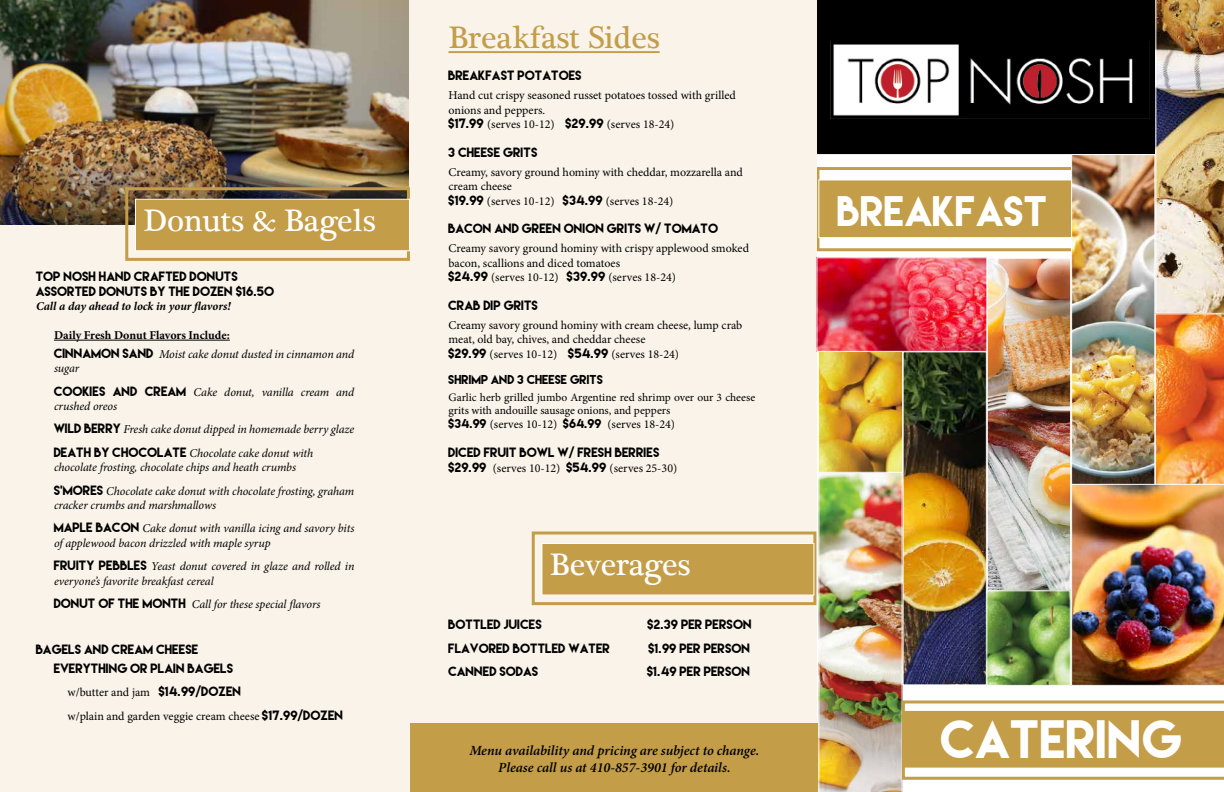
<style>
.page{position:relative;width:1224px;height:792px;background:#fff}
.page>*{position:absolute;margin:0;border:0;box-sizing:border-box;transform-origin:0 0}
.t1{font:48px "Lemon Milk";color:#fff}
.t2{font:38px "Lemon Milk";color:#fff}
.t3{font:32px "Plantagenet Cherokee";color:#fff}
.t4{font:32px "Plantagenet Cherokee";color:#c39d48}
.t5{font:italic 600 14px/16.8px "Minion Pro";letter-spacing:-.005em;color:#000;text-align:center}
.t6{font:12px/14.4px "Minion Pro";color:#000}
.t7{font:italic 12px/23.4px "Minion Pro";letter-spacing:-.005em;color:#000}
.t8{font:12px/14.4px "Lemon Milk";color:#000}
.t9{font:italic 700 12px "Minion Pro";letter-spacing:-.005em;color:#000}
.t10{font:11.5px/12.5px "Minion Pro";color:#000}
.t11{font:11.5px "Lemon Milk";color:#000}
.s1{font-weight:700;font-style:normal}
.s2{font-family:"Lemon Milk";font-style:normal}
.s3{font-family:"Lemon Milk"}
.s4{font-family:"Lemon Milk";font-size:11.5px}
</style>
<div class="page">
<div style="left:0;top:0;width:817px;height:792px;background:#f9f3e9"></div>
<hr style="left:54px;top:340px;width:176px;height:1px;background:#000">
<hr style="left:448px;top:51px;width:212px;height:2px;background:#c39d48">
<img style="left:0;top:0;width:409px;height:224px">
<div style="left:125px;top:187px;width:285px;height:74px;border:3px solid #c39d48"></div>
<div style="left:135px;top:199px;width:275px;height:52px;background:#c39d48;border:1px solid #fff"></div>
<div style="left:532px;top:532px;width:284px;height:73px;border:3px solid #c39d48"></div>
<div style="left:541px;top:543px;width:273px;height:53px;background:#c39d48;border:1px solid #fff"></div>
<div style="left:410px;top:724px;width:408px;height:68px;background:#c39d48"></div>
<img style="left:816px;top:0;width:408px;height:792px">
<img style="left:831px;top:42px;width:318px;height:77px">
<h3 class="t3" style="left:144px;top:201px;width:234px">Donuts &amp; Bagels</h3>
<p class="t8" style="left:36px;top:269px;width:240px">TOP NOSH HAND CRAFTED DONUTS<br>ASSORTED DONUTS BY THE DOZEN $16.50</p>
<p class="t9" style="left:36px;top:298px;width:196px">Call a day ahead to lock in your flavors!</p>
<p class="t7" style="left:54px;top:326px;width:302px;line-height:18.9px"><span class="s1">Daily Fresh Donut Flavors Include:<br></span><span class="s2">CINNAMON SAND</span> Moist cake donut dusted in cinnamon and</p>
<p class="t7" style="left:54px;top:357px;width:302px">sugar<br><span class="s2">COOKIES AND CREAM</span> Cake donut, vanilla cream and</p>
<p class="t7" style="left:54px;top:394px;width:302px">crushed oreos<br><span class="s2">WILD BERRY</span> Fresh cake donut dipped in homemade berry glaze<br><span class="s2">DEATH BY CHOCOLATE</span> Chocolate cake donut with</p>
<p class="t7" style="left:54px;top:456px;width:302px">chocolate frosting, chocolate chips and heath crumbs<br><span class="s2">S’MORES</span> Chocolate cake donut with chocolate frosting, graham</p>
<p class="t7" style="left:54px;top:493px;width:302px">cracker crumbs and marshmallows<br><span class="s2">MAPLE BACON</span> Cake donut with vanilla icing and savory bits</p>
<p class="t7" style="left:54px;top:531px;width:302px">of applewood bacon drizzled with maple syrup<br><span class="s2">FRUITY PEBBLES</span> Yeast donut covered in glaze and rolled in</p>
<p class="t7" style="left:54px;top:569px;width:268px">everyone’s favorite breakfast cereal<br><span class="s2">DONUT OF THE MONTH</span> Call for these special flavors</p>
<p class="t8" style="left:54px;top:640px;width:181px;line-height:18.9px;text-indent:-18px">BAGELS AND CREAM CHEESE<br>EVERYTHING OR PLAIN BAGELS</p>
<p class="t6" style="left:67px;top:681px;width:278px;line-height:23.4px">w/butter and jam <span class="s3">$14.99/DOZEN<br></span>w/plain and garden veggie cream cheese <span class="s3">$17.99/DOZEN</span></p>
<h3 class="t4" style="left:448px;top:17px;width:213px">Breakfast Sides</h3>
<p class="t8" style="left:448px;top:68px;width:135px">BREAKFAST POTATOES</p>
<p class="t6" style="left:448px;top:88px;width:289px">Hand cut crispy seasoned russet potatoes tossed with grilled onions and peppers.<br><span class="s3">$17.99</span> (serves 10-12) <span class="s3">$29.99</span> (serves 18-24)</p>
<p class="t8" style="left:448px;top:145px;width:91px">3 CHEESE GRITS</p>
<p class="t6" style="left:448px;top:165px;width:296px">Creamy, savory ground hominy with cheddar, mozzarella and cream cheese<br><span class="s3">$19.99</span> (serves 10-12) <span class="s3">$34.99</span> (serves 18-24)</p>
<p class="t8" style="left:448px;top:221px;width:271px">BACON AND GREEN ONION GRITS W/ TOMATO</p>
<p class="t6" style="left:448px;top:241px;width:302px">Creamy savory ground hominy with crispy applewood smoked bacon, scallions and diced tomatoes<br><span class="s3">$24.99</span> (serves 10-12) <span class="s3">$39.99</span> (serves 18-24)</p>
<p class="t8" style="left:448px;top:298px;width:91px">CRAB DIP GRITS</p>
<p class="t6" style="left:448px;top:318px;width:295px">Creamy savory ground hominy with cream cheese, lump crab meat, old bay, chives, and cheddar cheese<br><span class="s3">$29.99</span> (serves 10-12) <span class="s3">$54.99</span> (serves 18-24)</p>
<p class="t11" style="left:448px;top:374px;width:156px">SHRIMP AND 3 CHEESE GRITS</p>
<p class="t10" style="left:448px;top:392px;width:308px">Garlic herb grilled jumbo Argentine red shrimp over our 3 cheese grits with andouille sausage onions, and peppers</p>
<p class="t6" style="left:448px;top:417px;width:228px"><span class="s4">$34.99</span> (serves 10-12) <span class="s4">$64.99</span> (serves 18-24)</p>
<p class="t8" style="left:448px;top:445px;width:213px">DICED FRUIT BOWL W/ FRESH BERRIES</p>
<p class="t6" style="left:448px;top:461px;width:230px"><span class="s3">$29.99</span> (serves 10-12) <span class="s3">$54.99</span> (serves 25-30)</p>
<h3 class="t3" style="left:550px;top:545px;width:142px">Beverages</h3>
<p class="t8" style="left:448px;top:618px;width:95px">BOTTLED JUICES</p>
<p class="t8" style="left:648px;top:618px;width:106px">$2.39 PER PERSON</p>
<p class="t8" style="left:448px;top:641px;width:163px">FLAVORED BOTTLED WATER</p>
<p class="t8" style="left:648px;top:641px;width:104px">$1.99 PER PERSON</p>
<p class="t8" style="left:448px;top:664px;width:92px">CANNED SODAS</p>
<p class="t8" style="left:647px;top:664px;width:105px">$1.49 PER PERSON</p>
<p class="t5" style="left:469px;top:742px;width:292px">Menu availability and pricing are subject to change.<br>Please call us at 410-857-3901 for details.</p>
<h2 class="t2" style="left:838px;top:192px;width:212px">BREAKFAST</h2>
<h1 class="t1" style="left:941px;top:714px;width:243px">CATERING</h1>
</div>
